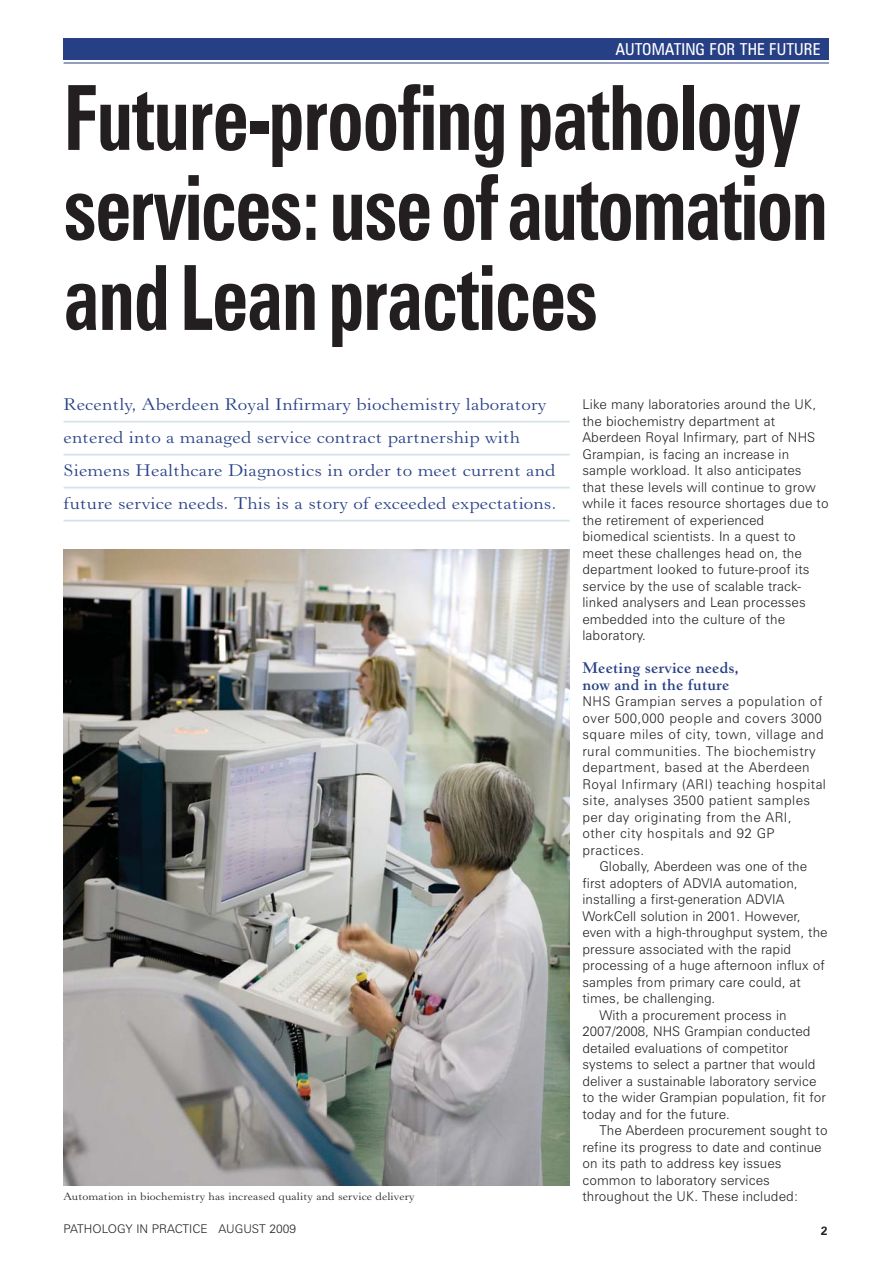
<style>
.page{position:relative;width:893px;height:1263px;background:#fff}
.page>*{position:absolute;margin:0;border:0;box-sizing:border-box;transform-origin:0 0}
.t1{font:700 condensed 90px/90px "Zurich BT";letter-spacing:-.01em;color:#231f20;scale:.82 1}
.t2{font:18px/33px "Revival 555 BT Roman A";letter-spacing:.005em;color:#274085;scale:1.1 1}
.t3{font:16.5px/16.5px "Revival 555 BT Bold A";letter-spacing:.005em;color:#274085}
.t4{font:condensed 16.5px "Zurich BT";letter-spacing:.005em;color:#fff}
.t5{font:300 13.5px/16.5px "Zurich BT";letter-spacing:.01em;color:#231f20}
.t6{font:300 13.5px/16.5px "Zurich BT";letter-spacing:.035em;color:#231f20}
.t7{font:300 12px "Zurich BT";color:#231f20}
.t8{font:700 12px "Zurich BT";color:#231f20}
.t9{font:11.25px "Revival 555 BT Roman A";letter-spacing:.005em;color:#231f20;scale:1.1 1}
</style>
<div class="page">
<hr style="left:64px;top:421px;width:506px;height:2px;background:#d5e2e8">
<hr style="left:64px;top:454px;width:506px;height:2px;background:#d5e2e8">
<hr style="left:64px;top:487px;width:506px;height:2px;background:#d5e2e8">
<hr style="left:64px;top:520px;width:506px;height:2px;background:#d5e2e8">
<hr style="left:64px;top:63px;width:765px;height:1px;background:#274085">
<div style="left:64px;top:38px;width:765px;height:21px;background:#274085"></div>
<img style="left:64px;top:550px;width:505px;height:636px">
<p class="t4" style="left:615px;top:43px;width:207px">AUTOMATING FOR THE FUTURE</p>
<h1 class="t1" style="left:64px;top:81px;width:934px">Future-proofing pathology services: use of automation and Lean practices</h1>
<p class="t2" style="left:64px;top:390px;width:450px">Recently, Aberdeen Royal Infirmary biochemistry laboratory entered into a managed service contract partnership with Siemens Healthcare Diagnostics in order to meet current and future service needs. This is a story of exceeded expectations.</p>
<p class="t9" style="left:64px;top:1193px;width:321px">Automation in biochemistry has increased quality and service delivery</p>
<p class="t5" style="left:582px;top:397px;width:248px">Like many laboratories around the UK, the biochemistry department at Aberdeen Royal Infirmary, part of NHS Grampian, is facing an increase in sample workload. It also anticipates<br>that these levels will continue to grow while it faces resource shortages due to the retirement of experienced biomedical scientists. In a quest to meet these challenges head on, the department looked to future-proof its service by the use of scalable track&shy;linked analysers and Lean processes embedded into the culture of the laboratory.</p>
<p class="t3" style="left:582px;top:661px;width:158px">Meeting service needs, now and in the future</p>
<p class="t6" style="left:582px;top:694px;width:245px">NHS Grampian serves a population of over 500,000 people and covers 3000 square miles of city, town, village and rural communities. The biochemistry department, based at the Aberdeen Royal Infirmary (ARI) teaching hospital site, analyses 3500 patient samples per day originating from the ARI, other city hospitals and 92 GP practices.</p>
<p class="t5" style="left:599px;top:859px;width:209px">Globally, Aberdeen was one of the</p>
<p class="t5" style="left:582px;top:876px;width:217px">first adopters of ADVIA automation,</p>
<p class="t5" style="left:582px;top:892px;width:204px">installing a first-generation ADVIA</p>
<p class="t5" style="left:582px;top:909px;width:220px">WorkCell solution in 2001. However,</p>
<p class="t5" style="left:582px;top:925px;width:247px">even with a high-throughput system, the</p>
<p class="t5" style="left:582px;top:942px;width:210px">pressure associated with the rapid</p>
<p class="t5" style="left:582px;top:958px;width:244px">processing of a huge afternoon influx of</p>
<p class="t5" style="left:582px;top:975px;width:220px">samples from primary care could, at</p>
<p class="t5" style="left:582px;top:991px;width:134px">times, be challenging.</p>
<p class="t5" style="left:599px;top:1008px;width:189px">With a procurement process in</p>
<p class="t5" style="left:582px;top:1024px;width:230px">2007/2008, NHS Grampian conducted</p>
<p class="t5" style="left:582px;top:1041px;width:207px">detailed evaluations of competitor</p>
<p class="t5" style="left:582px;top:1057px;width:235px">systems to select a partner that would</p>
<p class="t5" style="left:582px;top:1074px;width:235px">deliver a sustainable laboratory service</p>
<p class="t5" style="left:582px;top:1090px;width:245px">to the wider Grampian population, fit for</p>
<p class="t5" style="left:582px;top:1107px;width:149px">today and for the future.</p>
<p class="t5" style="left:599px;top:1123px;width:230px">The Aberdeen procurement sought to</p>
<p class="t5" style="left:582px;top:1140px;width:241px">refine its progress to date and continue</p>
<p class="t5" style="left:582px;top:1156px;width:201px">on its path to address key issues</p>
<p class="t5" style="left:582px;top:1173px;width:189px">common to laboratory services</p>
<p class="t5" style="left:582px;top:1189px;width:218px">throughout the UK. These included:</p>
<p class="t7" style="left:64px;top:1225px;width:234px">PATHOLOGY IN PRACTICE AUGUST 2009</p>
<p class="t8" style="left:821px;top:1226px;width:8px">2</p>
</div>
